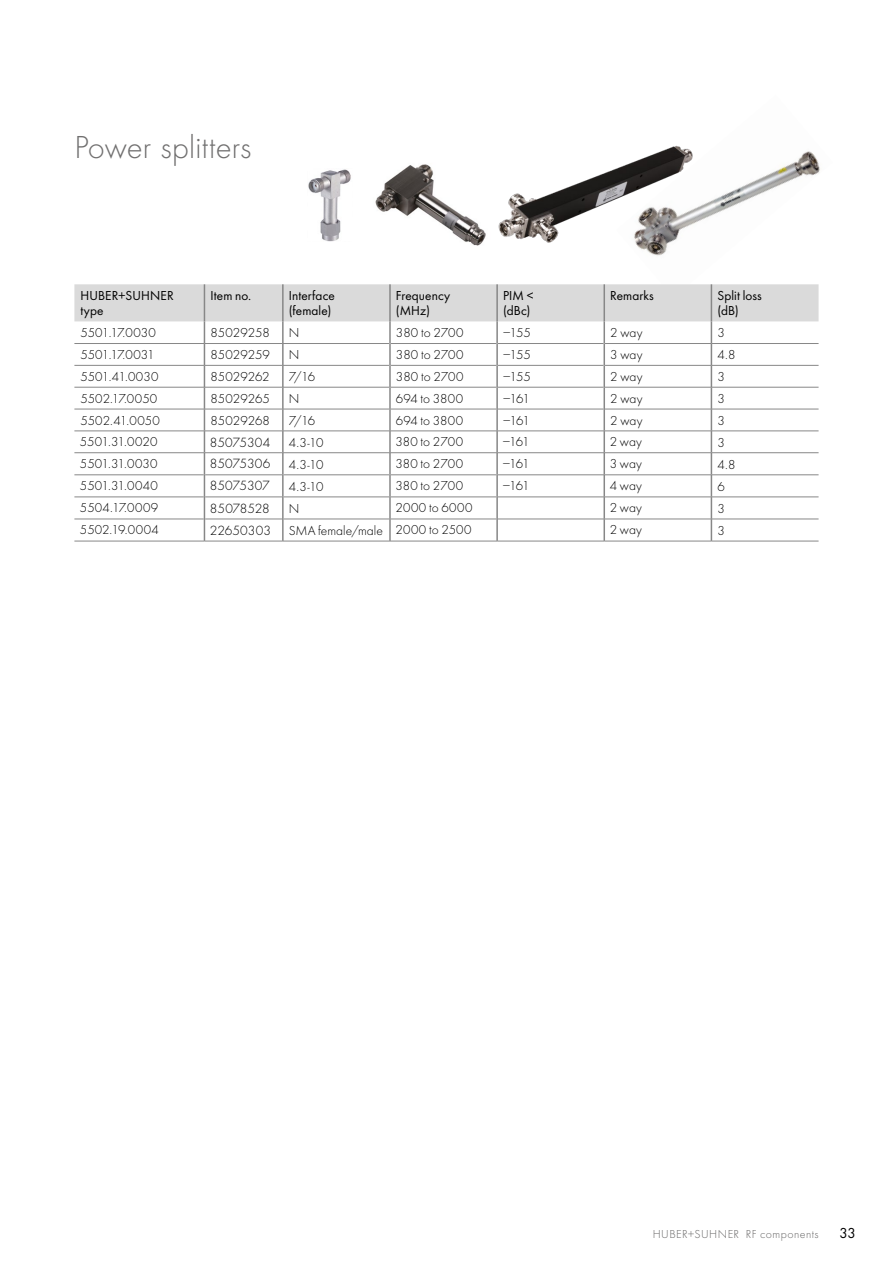
<style>
.page{position:relative;width:893px;height:1263px;background:#fff}
.page>*{position:absolute;margin:0;border:0;box-sizing:border-box;transform-origin:0 0}
.t1{font:300 33px "Futura";letter-spacing:.005em;color:#706f6f}
.t2{font:15px "Futura Boo";color:#000}
.t3{font:300 13.8px "Futura";color:#000}
.t4{font:300 13.5px "Futura";letter-spacing:.005em;color:#000}
.t5{font:13.5px/15px "Futura Boo";letter-spacing:.01em;color:#000}
.t6{font:300 13.5px "Futura";letter-spacing:.025em;color:#000}
.t7{font:300 13.5px "Futura";letter-spacing:.045em;color:#000}
.t8{font:300 12px "Futura";letter-spacing:.035em;color:#646363}
</style>
<div class="page">
<img style="left:647px;top:151px;width:173px;height:105px">
<img style="left:498px;top:145px;width:200px;height:105px">
<img style="left:308px;top:169px;width:43px;height:72px">
<img style="left:375px;top:164px;width:111px;height:82px">
<hr style="left:497px;top:541px;width:107px;height:1px;background:#878787">
<hr style="left:74px;top:541px;width:130px;height:1px;background:#878787">
<hr style="left:204px;top:541px;width:79px;height:1px;background:#878787">
<hr style="left:283px;top:541px;width:107px;height:1px;background:#878787">
<hr style="left:390px;top:541px;width:107px;height:1px;background:#878787">
<hr style="left:604px;top:541px;width:107px;height:1px;background:#878787">
<svg style="left:74px;top:284px;width:745px;height:257px"></svg>
<hr style="left:711px;top:519px;width:108px;height:1px;background:#878787">
<hr style="left:711px;top:541px;width:108px;height:1px;background:#878787">
<h1 class="t1" style="left:74px;top:126px;width:179px">Power splitters</h1>
<p class="t5" style="left:80px;top:287px;width:95px">HUBER+SUHNER type</p>
<p class="t5" style="left:210px;top:287px;width:42px">Item no.</p>
<p class="t5" style="left:289px;top:287px;width:48px">Interface (female)</p>
<p class="t5" style="left:396px;top:287px;width:56px">Frequency (MHz)</p>
<p class="t5" style="left:503px;top:287px;width:32px">PIM &lt; (dBc)</p>
<p class="t5" style="left:610px;top:287px;width:45px">Remarks</p>
<p class="t5" style="left:717px;top:287px;width:46px">Split loss (dB)</p>
<p class="t4" style="left:80px;top:324px;width:77px">5501.17.0030</p>
<p class="t4" style="left:210px;top:324px;width:61px">85029258</p>
<p class="t4" style="left:289px;top:324px;width:12px">N</p>
<p class="t4" style="left:396px;top:324px;width:69px">380 to 2700</p>
<p class="t4" style="left:503px;top:324px;width:29px">−155</p>
<p class="t4" style="left:610px;top:324px;width:34px">2 way</p>
<p class="t4" style="left:717px;top:324px;width:9px">3</p>
<p class="t4" style="left:80px;top:346px;width:76px">5501.17.0031</p>
<p class="t4" style="left:210px;top:346px;width:61px">85029259</p>
<p class="t4" style="left:289px;top:346px;width:12px">N</p>
<p class="t4" style="left:396px;top:346px;width:69px">380 to 2700</p>
<p class="t4" style="left:503px;top:346px;width:29px">−155</p>
<p class="t4" style="left:610px;top:346px;width:34px">3 way</p>
<p class="t4" style="left:717px;top:346px;width:19px">4.8</p>
<p class="t4" style="left:80px;top:368px;width:79px">5501.41.0030</p>
<p class="t4" style="left:210px;top:368px;width:61px">85029262</p>
<p class="t4" style="left:289px;top:368px;width:28px">7/16</p>
<p class="t4" style="left:396px;top:368px;width:69px">380 to 2700</p>
<p class="t4" style="left:503px;top:368px;width:29px">−155</p>
<p class="t4" style="left:610px;top:368px;width:34px">2 way</p>
<p class="t4" style="left:717px;top:368px;width:9px">3</p>
<p class="t4" style="left:80px;top:390px;width:78px">5502.17.0050</p>
<p class="t4" style="left:210px;top:390px;width:61px">85029265</p>
<p class="t4" style="left:289px;top:390px;width:12px">N</p>
<p class="t4" style="left:396px;top:390px;width:69px">694 to 3800</p>
<p class="t4" style="left:503px;top:390px;width:28px">−161</p>
<p class="t4" style="left:610px;top:390px;width:34px">2 way</p>
<p class="t4" style="left:717px;top:390px;width:9px">3</p>
<p class="t4" style="left:80px;top:412px;width:81px">5502.41.0050</p>
<p class="t4" style="left:210px;top:412px;width:61px">85029268</p>
<p class="t4" style="left:289px;top:412px;width:28px">7/16</p>
<p class="t4" style="left:396px;top:412px;width:69px">694 to 3800</p>
<p class="t4" style="left:503px;top:412px;width:28px">−161</p>
<p class="t4" style="left:610px;top:412px;width:34px">2 way</p>
<p class="t4" style="left:717px;top:412px;width:9px">3</p>
<p class="t4" style="left:80px;top:433px;width:79px">5501.31.0020</p>
<p class="t3" style="left:210px;top:433px;width:62px">85075304</p>
<p class="t4" style="left:289px;top:434px;width:36px">4.3-10</p>
<p class="t4" style="left:395px;top:433px;width:69px">380 to 2700</p>
<p class="t4" style="left:503px;top:433px;width:28px">−161</p>
<p class="t4" style="left:610px;top:433px;width:34px">2 way</p>
<p class="t4" style="left:717px;top:434px;width:9px">3</p>
<p class="t4" style="left:80px;top:455px;width:79px">5501.31.0030</p>
<p class="t3" style="left:210px;top:455px;width:62px">85075306</p>
<p class="t4" style="left:289px;top:455px;width:36px">4.3-10</p>
<p class="t4" style="left:395px;top:455px;width:69px">380 to 2700</p>
<p class="t4" style="left:503px;top:455px;width:28px">−161</p>
<p class="t4" style="left:610px;top:455px;width:34px">3 way</p>
<p class="t4" style="left:717px;top:455px;width:19px">4.8</p>
<p class="t4" style="left:80px;top:477px;width:79px">5501.31.0040</p>
<p class="t3" style="left:210px;top:477px;width:61px">85075307</p>
<p class="t4" style="left:289px;top:477px;width:36px">4.3-10</p>
<p class="t4" style="left:395px;top:477px;width:69px">380 to 2700</p>
<p class="t4" style="left:503px;top:477px;width:28px">−161</p>
<p class="t4" style="left:610px;top:477px;width:34px">4 way</p>
<p class="t4" style="left:717px;top:477px;width:9px">6</p>
<p class="t6" style="left:80px;top:499px;width:80px">5504.17.0009</p>
<p class="t3" style="left:210px;top:499px;width:61px">85078528</p>
<p class="t4" style="left:289px;top:500px;width:12px">N</p>
<p class="t7" style="left:395px;top:499px;width:79px">2000 to 6000</p>
<p class="t4" style="left:610px;top:499px;width:34px">2 way</p>
<p class="t4" style="left:717px;top:500px;width:9px">3</p>
<p class="t4" style="left:80px;top:521px;width:80px">5502.19.0004</p>
<p class="t3" style="left:210px;top:521px;width:62px">22650303</p>
<p class="t4" style="left:289px;top:522px;width:184px">SMA female/male 2000 to 2500</p>
<p class="t4" style="left:610px;top:521px;width:34px">2 way</p>
<p class="t4" style="left:717px;top:522px;width:9px">3</p>
<p class="t8" style="left:653px;top:1227px;width:167px">HUBER+SUHNER RF components</p>
<p class="t2" style="left:839px;top:1223px;width:18px">33</p>
</div>
